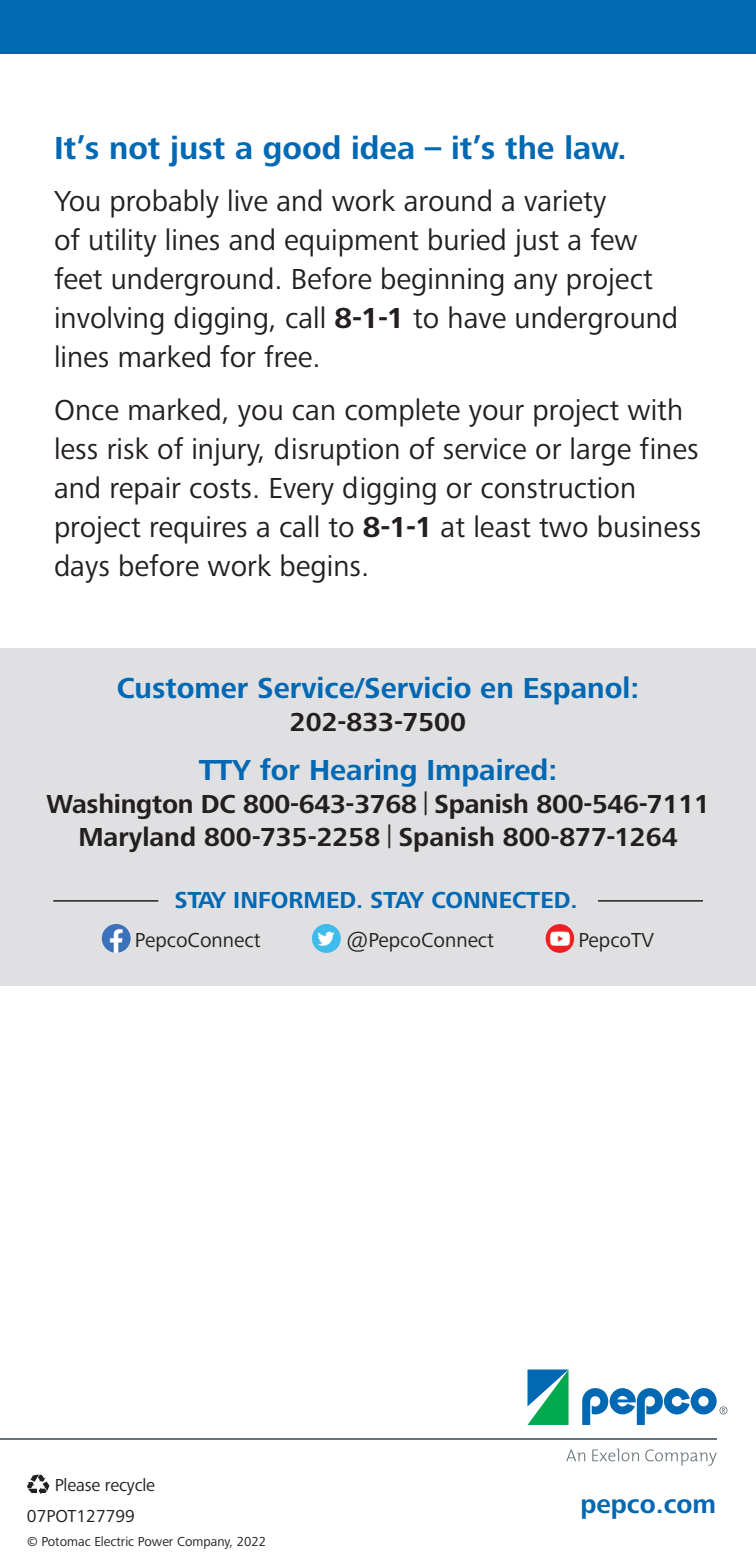
<style>
.page{position:relative;width:756px;height:1566px;background:#fff}
.page>*{position:absolute;margin:0;border:0;box-sizing:border-box;transform-origin:0 0}
.t1{font:700 33px "Frutiger Next Pro";color:#0168b3}
.t2{font:30px/39px "Frutiger Next Pro";color:#231f20}
.t3{font:700 30px "Frutiger Next Pro";color:#0168b3}
.t4{font:700 27px "Frutiger Next Pro";color:#231f20}
.t5{font:700 27px "Frutiger Next Pro";color:#0168b3}
.t6{font:700 24px "Frutiger Next Pro";color:#0168b3}
.t7{font:21px "Frutiger Next Pro";color:#231f20}
.t8{font:18px "Frutiger Next Pro";letter-spacing:-.01em;color:#231f20}
.t9{font:13.5px "Frutiger Next Pro";color:#231f20}
.s1{font-weight:700}
.s2{font-weight:400;font-size:24px}
</style>
<div class="page">
<svg style="left:566px;top:1449px;width:151px;height:17px"></svg>
<hr style="left:0;top:1439px;width:717px;height:1px;background:#687379">
<svg style="left:582px;top:1388px;width:146px;height:37px"></svg>
<svg style="left:527px;top:1370px;width:42px;height:55px;background:#30a48f"></svg>
<div style="left:0;top:0;width:756px;height:54px;background:#0168b3"></div>
<div style="left:0;top:648px;width:756px;height:338px;background:#e0e0e2"></div>
<img style="left:102px;top:924px;width:29px;height:29px;border-radius:14px">
<img style="left:312px;top:924px;width:29px;height:29px;border-radius:14px">
<img style="left:545px;top:924px;width:29px;height:29px;border-radius:14px">
<svg style="left:27px;top:1475px;width:22px;height:19px"></svg>
<hr style="left:53px;top:900px;width:105px;height:2px;background:#231f20">
<hr style="left:598px;top:900px;width:105px;height:2px;background:#231f20">
<h2 class="t1" style="left:54px;top:129px;width:574px">It’s not just a good idea – it’s the law.</h2>
<p class="t2" style="left:54px;top:182px;width:626px">You probably live and work around a variety<br>of utility lines and equipment buried just a few feet underground. Before beginning any project involving digging, call <span class="s1">8-1-1</span> to have underground lines marked for free.</p>
<p class="t2" style="left:54px;top:390px;width:649px">Once marked, you can complete your project with less risk of injury, disruption of service or large fines and repair costs. Every digging or construction project requires a call to <span class="s1">8-1-1</span> at least two business days before work begins.</p>
<h3 class="t3" style="left:117px;top:671px;width:524px">Customer Service/Servicio en Espanol:</h3>
<p class="t4" style="left:290px;top:706px;width:178px">202-833-7500</p>
<h3 class="t3" style="left:199px;top:753px;width:360px">TTY for Hearing Impaired:</h3>
<p class="t4" style="left:46px;top:789px;width:665px">Washington DC 800-643-3768 <span class="s2">|</span> Spanish 800-546-7111</p>
<p class="t4" style="left:78px;top:822px;width:601px">Maryland 800-735-2258 <span class="s2">|</span> Spanish 800-877-1264</p>
<p class="t6" style="left:175px;top:887px;width:405px">STAY INFORMED. STAY CONNECTED.</p>
<p class="t7" style="left:135px;top:928px;width:127px">PepcoConnect</p>
<p class="t7" style="left:346px;top:928px;width:149px">@PepcoConnect</p>
<p class="t7" style="left:578px;top:928px;width:77px">PepcoTV</p>
<p class="t8" style="left:55px;top:1475px;width:102px">Please recycle</p>
<p class="t8" style="left:27px;top:1506px;width:110px">07POT127799</p>
<p class="t9" style="left:27px;top:1534px;width:241px">© Potomac Electric Power Company, 2022</p>
<p class="t5" style="left:580px;top:1488px;width:137px">pepco.com</p>
</div>
